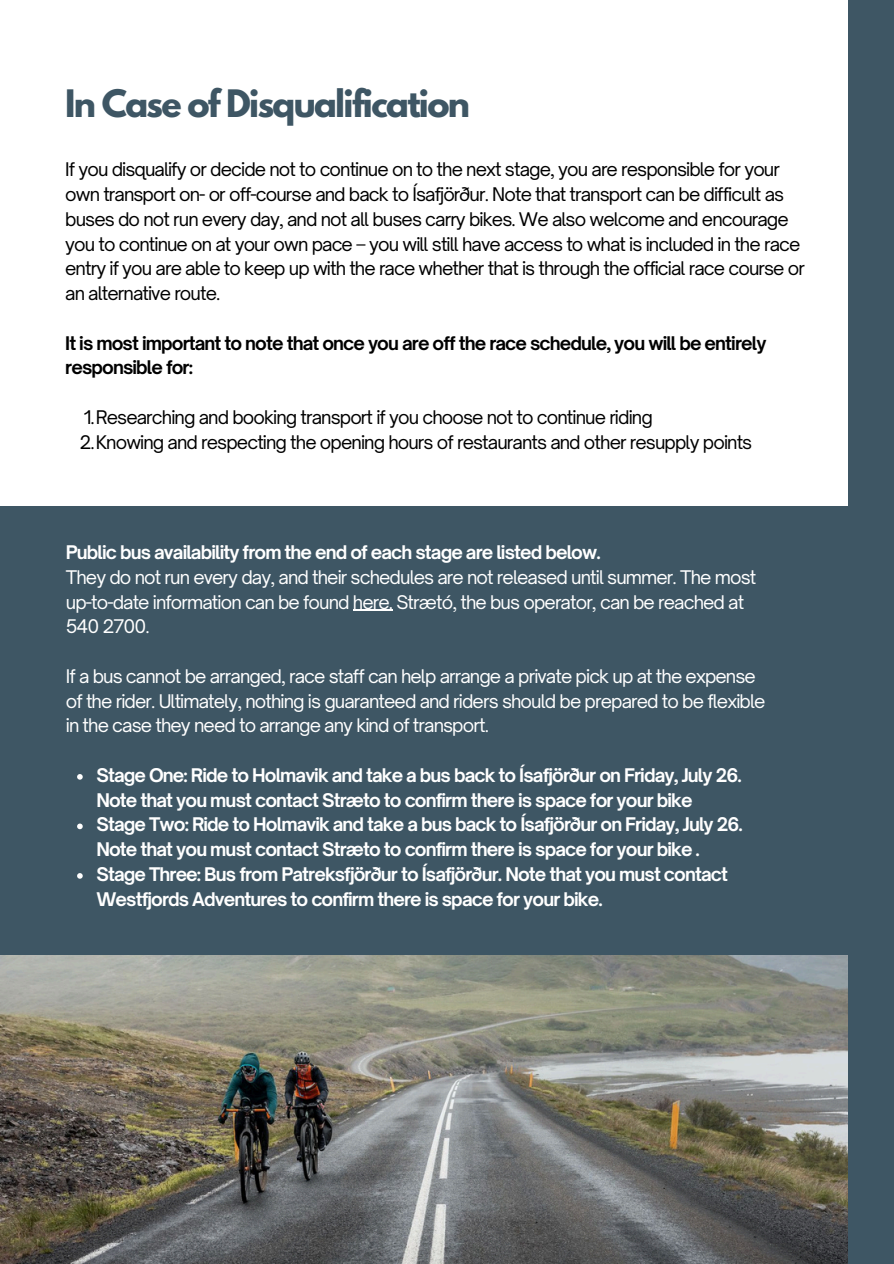
<style>
.page{position:relative;width:894px;height:1264px;background:#fff}
.page>*{position:absolute;margin:0;border:0;box-sizing:border-box;transform-origin:0 0}
.t1{font:700 33.45px "League Spartan";letter-spacing:-.05em;color:#3e5664}
.t2{font:18px/24.8px "Open Sauce One";letter-spacing:-.05em;color:#000}
.t3{font:700 18px/24.8px "Open Sauce One";letter-spacing:-.05em;color:#fff}
.t4{font:18px/24.8px "Open Sauce One";letter-spacing:-.05em;color:#fff}
.t5{font:700 18px/24.8px "Open Sauce One";letter-spacing:-.05em;color:#000}
</style>
<div class="page">
<img style="left:0;top:954px;width:847px;height:309px">
<div style="left:847px;top:0;width:46px;height:1263px;background:#3e5664"></div>
<div style="left:0;top:506px;width:893px;height:448px;background:#3e5664"></div>
<hr style="left:353px;top:609px;width:39px;height:2px;background:#fff">
<svg style="left:77px;top:774px;width:6px;height:5px"></svg>
<svg style="left:77px;top:823px;width:6px;height:6px"></svg>
<svg style="left:77px;top:873px;width:6px;height:5px"></svg>
<h1 class="t1" style="left:65px;top:87px;width:406px">In Case of Disqualification</h1>
<p class="t2" style="left:65px;top:157px;width:741px">If you disqualify or decide not to continue on to the next stage, you are responsible for your own transport on- or off-course and back to Ísafjörður. Note that transport can be difficult as buses do not run every day, and not all buses carry bikes. We also welcome and encourage you to continue on at your own pace – you will still have access to what is included in the race entry if you are able to keep up with the race whether that is through the official race course or an alternative route.</p>
<p class="t5" style="left:65px;top:330px;width:702px">It is most important to note that once you are off the race schedule, you will be entirely responsible for:</p>
<p class="t2" style="left:84px;top:404px;width:570px">1.Researching and booking transport if you choose not to continue riding</p>
<p class="t2" style="left:80px;top:429px;width:673px">2.Knowing and respecting the opening hours of restaurants and other resupply points</p>
<h2 class="t3" style="left:66px;top:540px;width:536px">Public bus availability from the end of each stage are listed below.</h2>
<p class="t4" style="left:66px;top:564px;width:691px">They do not run every day, and their schedules are not released until summer. The most up-to-date information can be found here. Strætó, the bus operator, can be reached at<br>540 2700.</p>
<p class="t4" style="left:66px;top:663px;width:701px">If a bus cannot be arranged, race staff can help arrange a private pick up at the expense of the rider. Ultimately, nothing is guaranteed and riders should be prepared to be flexible in the case they need to arrange any kind of transport.</p>
<p class="t3" style="left:96px;top:762px;width:646px">Stage One: Ride to Holmavik and take a bus back to Ísafjörður on Friday, July 26.<br>Note that you must contact Stræto to confirm there is space for your bike</p>
<p class="t3" style="left:96px;top:812px;width:647px">Stage Two: Ride to Holmavik and take a bus back to Ísafjörður on Friday, July 26.<br>Note that you must contact Stræto to confirm there is space for your bike .</p>
<p class="t3" style="left:96px;top:861px;width:633px">Stage Three: Bus from Patreksfjörður to Ísafjörður. Note that you must contact<br>Westfjords Adventures to confirm there is space for your bike.</p>
</div>
